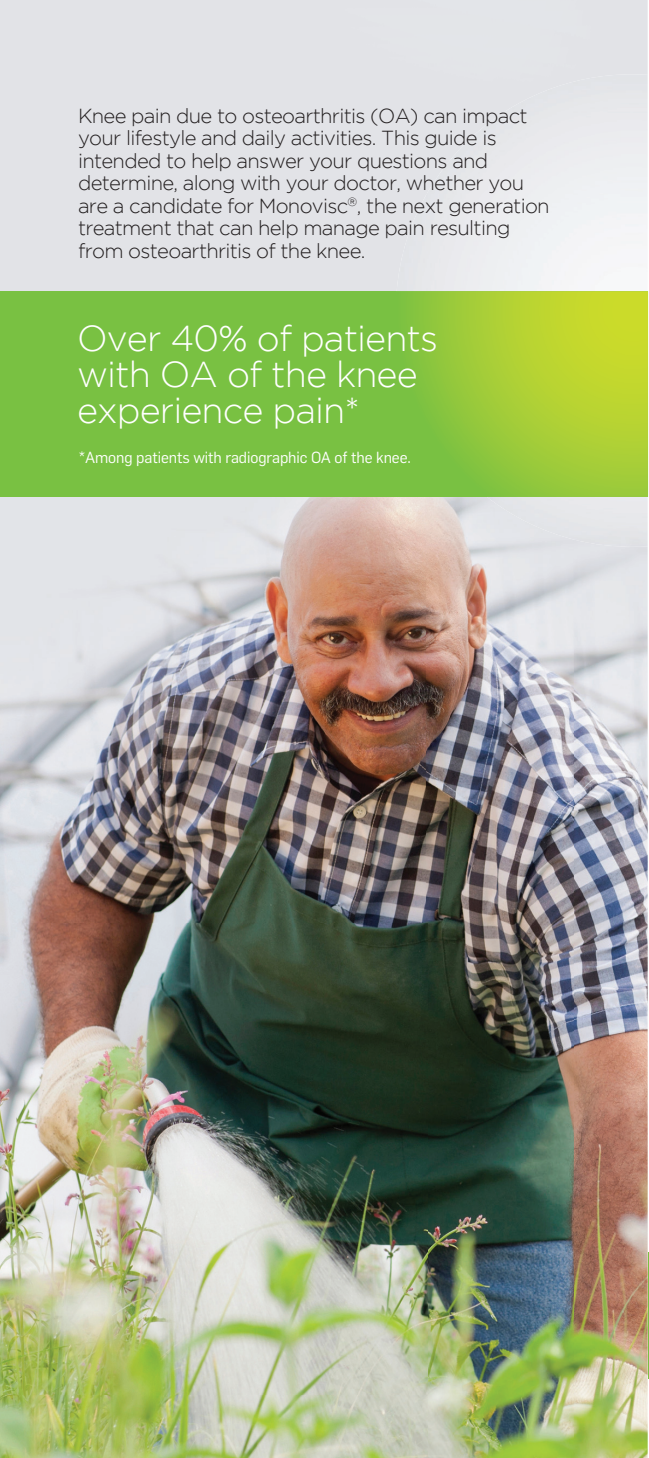
<style>
.page{position:relative;width:649px;height:1458px;background:#fff}
.page>*{position:absolute;margin:0;border:0;box-sizing:border-box;transform-origin:0 0}
.t1{font:300 36px/36px "Gotham";letter-spacing:-.025em;color:#fff}
.t2{font:300 20.25px/22.5px "Gotham";letter-spacing:-.035em;color:#231f20}
.t3{font:15.75px "Flama";letter-spacing:-.005em;color:#fff}
</style>
<div class="page">
<hr style="left:647px;top:1251px;width:1px;height:126px;background:#79c142">
<img style="left:0;top:497px;width:573px;height:960px">
<img style="left:573px;top:547px;width:74px;height:910px">
<div style="left:0;top:291px;width:647px;height:206px;background:#79c142"></div>
<img style="left:396px;top:74px;width:252px;height:473px">
<img style="left:396px;top:291px;width:251px;height:206px">
<p class="t2" style="left:78px;top:104px;width:473px">Knee pain due to osteoarthritis (OA) can impact your lifestyle and daily activities. This guide is intended to help answer your questions and determine, along with your doctor, whether you are a candidate for Monovisc<sup>®</sup>, the next generation treatment that can help manage pain resulting from osteoarthritis of the knee.</p>
<h1 class="t1" style="left:77px;top:320px;width:362px">Over 40% of patients with OA of the knee experience pain*</h1>
<p class="t3" style="left:79px;top:448px;width:334px">*Among patients with radiographic OA of the knee.</p>
</div>
